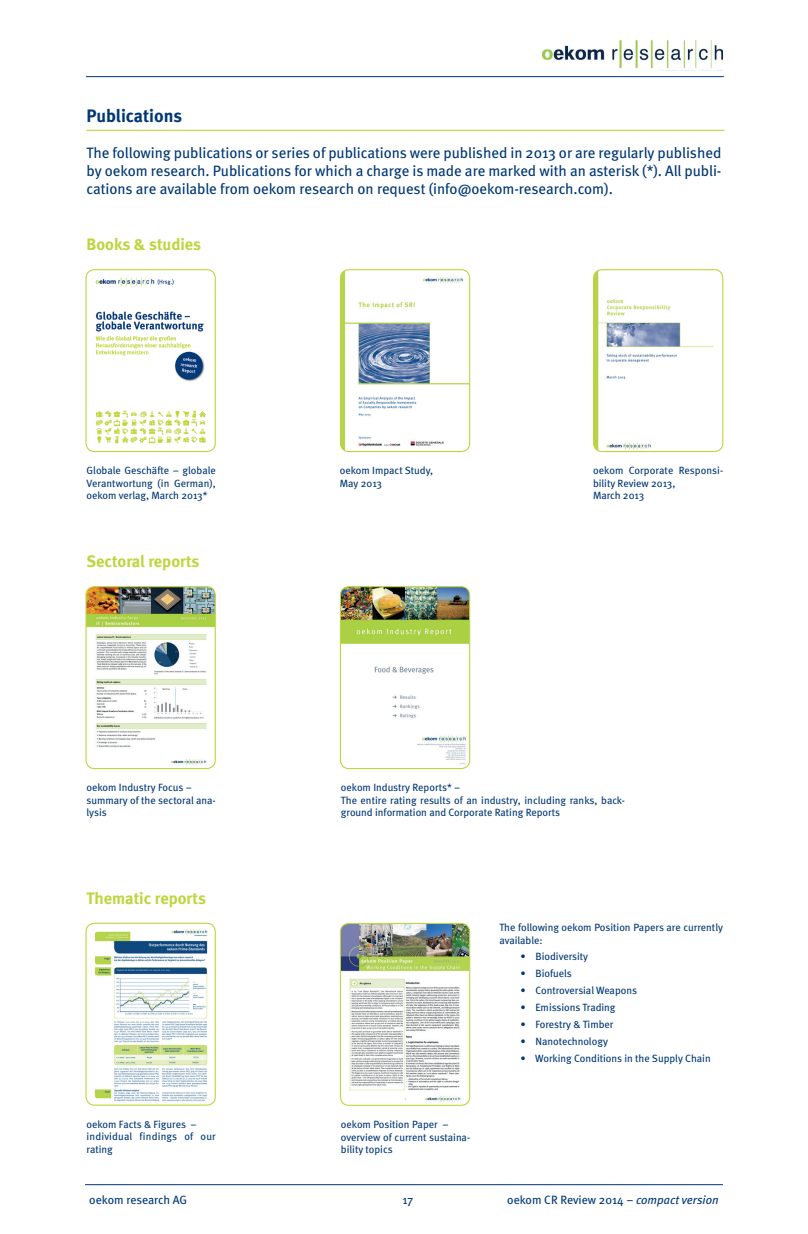
<style>
.page{position:relative;width:808px;height:1234px;background:#fff}
.page>*{position:absolute;margin:0;border:0;box-sizing:border-box;transform-origin:0 0}
.t1{font:700 18px "Meta";color:#013775}
.t2{font:700 16.5px "Meta";color:#bdd63e}
.t3{font:15px/18px "Meta";letter-spacing:-.005em;color:#013775;text-align:justify}
.t4{font:12px "Meta";color:#013775}
.t5{font:10.5px/12.6px "Meta";color:#013775}
.s1{font-style:italic}
</style>
<div class="page">
<hr style="left:86px;top:76px;width:638px;height:1px;background:#013775">
<hr style="left:85px;top:1183px;width:638px;height:1px;background:#013775">
<img style="left:542px;top:41px;width:181px;height:27px">
<hr style="left:87px;top:130px;width:637px;height:1px;background:#bdd63e">
<img style="left:340px;top:269px;width:130px;height:182px">
<div style="left:340px;top:269px;width:130px;height:183px;border:1px solid #bdd63e;border-radius:9px"></div>
<img style="left:87px;top:269px;width:127px;height:182px">
<div style="left:85px;top:269px;width:131px;height:183px;border:1px solid #bdd63e;border-radius:9px"></div>
<img style="left:593px;top:269px;width:120px;height:182px">
<div style="left:593px;top:269px;width:130px;height:183px;border:1px solid #bdd63e;border-radius:9px"></div>
<img style="left:87px;top:586px;width:128px;height:182px">
<div style="left:85px;top:586px;width:131px;height:183px;border:1px solid #bdd63e;border-radius:9px"></div>
<img style="left:340px;top:586px;width:130px;height:182px">
<div style="left:340px;top:586px;width:130px;height:183px;border:1px solid #bdd63e;border-radius:9px"></div>
<img style="left:86px;top:924px;width:129px;height:180px">
<div style="left:85px;top:922px;width:131px;height:183px;border:1px solid #bdd63e;border-radius:9px"></div>
<img style="left:340px;top:924px;width:130px;height:181px">
<div style="left:340px;top:922px;width:130px;height:183px;border:1px solid #bdd63e;border-radius:9px"></div>
<h1 class="t1" style="left:87px;top:105px;width:97px">Publications</h1>
<p class="t3" style="left:87px;top:143px;width:636px">The following publications or series of publications were published in 2013 or are regularly published by oekom research. Publications for which a charge is made are marked with an asterisk (*). All publi&shy;cations are available from oekom research on request (info@oekom-research.com).</p>
<h2 class="t2" style="left:87px;top:234px;width:116px">Books &amp; studies</h2>
<p class="t5" style="left:87px;top:464px;width:131px;text-align:justify">Globale Geschäfte – globale Verantwortung (in German), oekom verlag, March 2013*</p>
<p class="t5" style="left:340px;top:464px;width:95px">oekom Impact Study,<br>May 2013</p>
<p class="t5" style="left:593px;top:464px;width:132px">oekom Corporate Responsi&shy;bility Review 2013,<br>March 2013</p>
<h2 class="t2" style="left:87px;top:551px;width:114px">Sectoral reports</h2>
<p class="t5" style="left:87px;top:781px;width:131px">oekom Industry Focus – summary of the sectoral ana&shy;lysis</p>
<p class="t5" style="left:341px;top:781px;width:286px">oekom Industry Reports* –<br>The entire rating results of an industry, including ranks, back&shy;ground information and Corporate Rating Reports</p>
<h2 class="t2" style="left:87px;top:887px;width:121px">Thematic reports</h2>
<p class="t5" style="left:87px;top:1117px;width:131px">oekom Facts &amp; Figures – individual findings of our rating</p>
<p class="t5" style="left:341px;top:1117px;width:131px">oekom Position Paper – overview of current sustaina&shy;bility topics</p>
<p class="t5" style="left:499px;top:920px;width:225px">The following oekom Position Papers are currently available:</p>
<p class="t5" style="left:521px;top:950px;width:69px">• Biodiversity</p>
<p class="t5" style="left:521px;top:967px;width:53px">• Biofuels</p>
<p class="t5" style="left:521px;top:983px;width:118px">• Controversial Weapons</p>
<p class="t5" style="left:521px;top:1000px;width:96px">• Emissions Trading</p>
<p class="t5" style="left:521px;top:1017px;width:94px">• Forestry &amp; Timber</p>
<p class="t5" style="left:521px;top:1034px;width:89px">• Nanotechnology</p>
<p class="t5" style="left:521px;top:1051px;width:192px">• Working Conditions in the Supply Chain</p>
<p class="t4" style="left:89px;top:1192px;width:99px">oekom research AG</p>
<p class="t4" style="left:402px;top:1192px;width:12px">17</p>
<p class="t4" style="left:507px;top:1192px;width:213px">oekom CR Review 2014 – <span class="s1">compact version</span></p>
</div>
